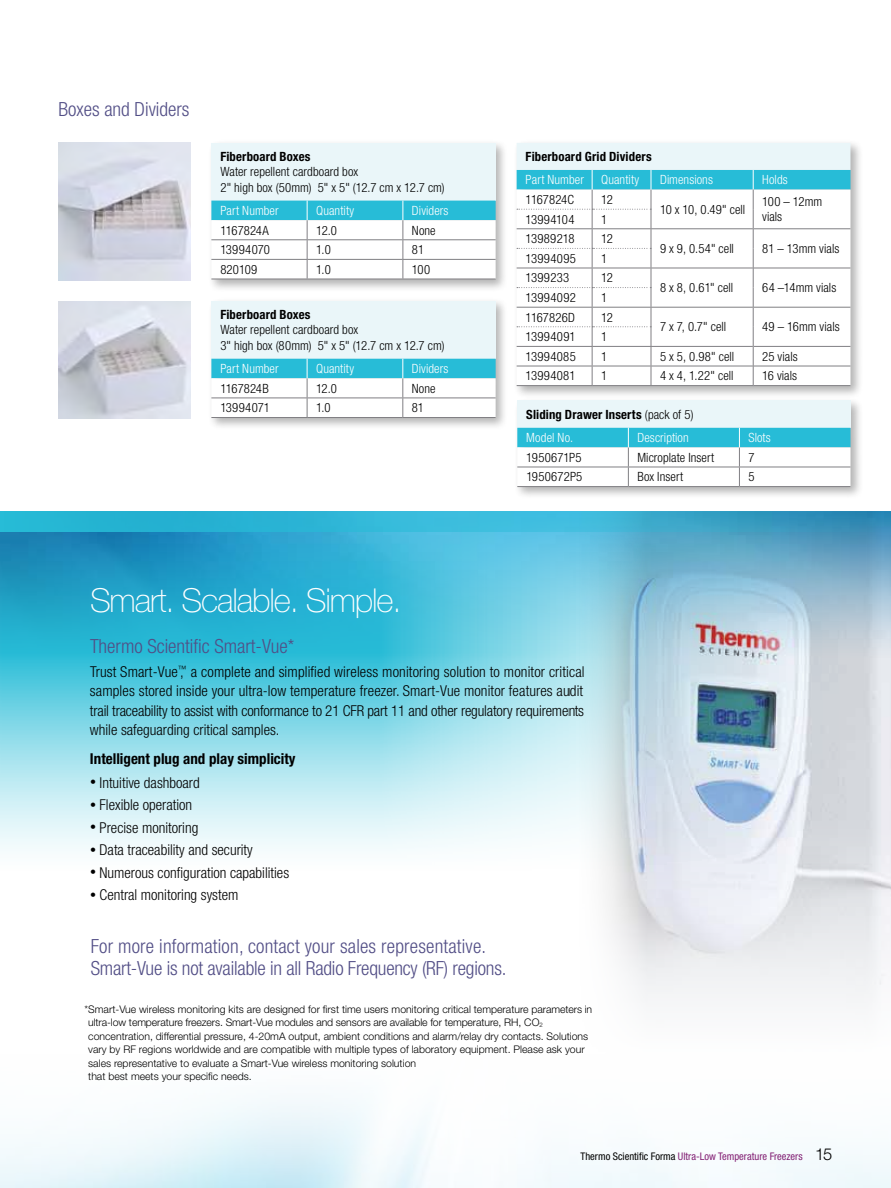
<style>
.page{position:relative;width:891px;height:1188px;background:#fff}
.page>*{position:absolute;margin:0;border:0;box-sizing:border-box;transform-origin:0 0}
.t1{font:100 33px "Helvetica Neue LT Std";letter-spacing:-.035em;color:#fff}
.t2{font:300 condensed 19.5px/22.5px "Helvetica Neue LT Std";color:#524e86}
.t3{font:300 condensed 15px/19.5px "Helvetica Neue LT Std";color:#000;text-align:justify}
.t4{font:700 condensed 15px "Helvetica Neue LT Std";color:#000}
.t5{font:300 condensed 12.75px/15.3px "Helvetica Neue LT Std";letter-spacing:.005em;color:#000}
.t6{font:300 condensed 12.75px "Helvetica Neue LT Std";letter-spacing:.01em;color:#fff}
.t7{font:700 condensed 12.75px/23.4px "Helvetica Neue LT Std";letter-spacing:.015em;color:#000}
.t8{font:300 condensed 12.75px "Helvetica Neue LT Std";letter-spacing:.025em;color:#000}
.t9{font:300 10.5px/13.5px "Helvetica Neue LT Std";color:#000}
.t10{font:condensed 10.5px "Helvetica Neue LT Std";color:#872175}
.s1{font-weight:300}
.s2{font-weight:300;color:#fff}
.s3{font-size:12px}
.s4{font-size:6.15px}
.s5{color:#000}
.s6{font-weight:300;font-stretch:normal;font-size:16.5px;color:#000}
</style>
<div class="page">
<svg style="left:0;top:659px;width:572px;height:192px;background:#a8e3ee"></svg>
<img style="left:0;top:532px;width:572px;height:127px">
<img style="left:572px;top:532px;width:319px;height:509px">
<svg style="left:0;top:512px;width:891px;height:20px;background:#32aed0"></svg>
<img style="left:58px;top:143px;width:132px;height:137px">
<img style="left:58px;top:301px;width:132px;height:117px">
<div style="left:208px;top:139px;width:301px;height:153px;background:#000;opacity:.3"></div>
<div style="left:211px;top:143px;width:285px;height:58px;background:#eaf6f9"></div>
<svg style="left:211px;top:201px;width:285px;height:78px"></svg>
<hr style="left:211px;top:239px;width:96px;height:1px;background:#807f83">
<hr style="left:307px;top:239px;width:96px;height:1px;background:#807f83">
<hr style="left:403px;top:239px;width:93px;height:1px;background:#807f83">
<hr style="left:211px;top:259px;width:96px;height:1px;background:#807f83">
<hr style="left:307px;top:259px;width:96px;height:1px;background:#807f83">
<hr style="left:403px;top:259px;width:93px;height:1px;background:#807f83">
<hr style="left:211px;top:279px;width:96px;height:1px;background:#807f83">
<hr style="left:307px;top:279px;width:96px;height:1px;background:#807f83">
<hr style="left:403px;top:279px;width:93px;height:1px;background:#807f83">
<div style="left:513px;top:139px;width:350px;height:260px;background:#000;opacity:.3"></div>
<hr style="left:517px;top:385px;width:75px;height:1px;background:#807f83">
<hr style="left:592px;top:385px;width:59px;height:1px;background:#807f83">
<hr style="left:651px;top:385px;width:102px;height:1px;background:#807f83">
<hr style="left:753px;top:385px;width:97px;height:1px;background:#807f83">
<svg style="left:517px;top:143px;width:333px;height:242px"></svg>
<div style="left:208px;top:297px;width:301px;height:134px;background:#000;opacity:.3"></div>
<div style="left:211px;top:301px;width:285px;height:58px;background:#eaf6f9"></div>
<svg style="left:211px;top:359px;width:285px;height:58px"></svg>
<hr style="left:211px;top:398px;width:96px;height:1px;background:#807f83">
<hr style="left:307px;top:398px;width:96px;height:1px;background:#807f83">
<hr style="left:403px;top:398px;width:93px;height:1px;background:#807f83">
<hr style="left:211px;top:417px;width:96px;height:1px;background:#807f83">
<hr style="left:307px;top:417px;width:96px;height:1px;background:#807f83">
<hr style="left:403px;top:417px;width:93px;height:1px;background:#807f83">
<div style="left:514px;top:397px;width:349px;height:103px;background:#000;opacity:.3"></div>
<div style="left:517px;top:401px;width:333px;height:27px;background:#eaf6f9"></div>
<svg style="left:517px;top:428px;width:333px;height:58px"></svg>
<hr style="left:517px;top:467px;width:111px;height:1px;background:#807f83">
<hr style="left:628px;top:467px;width:111px;height:1px;background:#807f83">
<hr style="left:739px;top:467px;width:111px;height:1px;background:#807f83">
<hr style="left:517px;top:486px;width:111px;height:1px;background:#807f83">
<hr style="left:628px;top:486px;width:111px;height:1px;background:#807f83">
<hr style="left:739px;top:486px;width:111px;height:1px;background:#807f83">
<h2 class="t2" style="left:58px;top:98px;width:132px">Boxes and Dividers</h2>
<p class="t7" style="left:220px;top:145px;width:92px">Fiberboard Boxes</p>
<p class="t5" style="left:220px;top:164px;width:226px">Water repellent cardboard box<br>2" high box (50mm) 5" x 5" (12.7 cm x 12.7 cm)</p>
<p class="t6" style="left:220px;top:203px;width:60px">Part Number</p>
<p class="t6" style="left:316px;top:203px;width:40px">Quantity</p>
<p class="t6" style="left:412px;top:203px;width:38px">Dividers</p>
<p class="t5" style="left:220px;top:222px;width:50px">1167824A</p>
<p class="t5" style="left:316px;top:222px;width:22px">12.0</p>
<p class="t5" style="left:412px;top:222px;width:25px">None</p>
<p class="t5" style="left:220px;top:242px;width:51px">13994070</p>
<p class="t5" style="left:316px;top:242px;width:16px">1.0</p>
<p class="t5" style="left:412px;top:242px;width:14px">81</p>
<p class="t5" style="left:220px;top:262px;width:39px">820109</p>
<p class="t5" style="left:316px;top:262px;width:16px">1.0</p>
<p class="t5" style="left:412px;top:262px;width:20px">100</p>
<p class="t7" style="left:220px;top:303px;width:92px">Fiberboard Boxes</p>
<p class="t5" style="left:220px;top:322px;width:226px">Water repellent cardboard box<br>3" high box (80mm) 5" x 5" (12.7 cm x 12.7 cm)</p>
<p class="t6" style="left:220px;top:361px;width:60px">Part Number</p>
<p class="t6" style="left:316px;top:361px;width:40px">Quantity</p>
<p class="t6" style="left:412px;top:361px;width:38px">Dividers</p>
<p class="t5" style="left:220px;top:380px;width:50px">1167824B</p>
<p class="t5" style="left:316px;top:380px;width:22px">12.0</p>
<p class="t5" style="left:412px;top:380px;width:25px">None</p>
<p class="t5" style="left:220px;top:400px;width:51px">13994071</p>
<p class="t5" style="left:316px;top:400px;width:16px">1.0</p>
<p class="t5" style="left:412px;top:400px;width:14px">81</p>
<p class="t7" style="left:526px;top:145px;width:128px">Fiberboard Grid Dividers</p>
<p class="t6" style="left:526px;top:173px;width:60px">Part Number</p>
<p class="t6" style="left:601px;top:173px;width:40px">Quantity</p>
<p class="t6" style="left:660px;top:173px;width:54px">Dimensions</p>
<p class="t6" style="left:762px;top:173px;width:27px">Holds</p>
<p class="t5" style="left:526px;top:192px;width:50px">1167824C</p>
<p class="t5" style="left:601px;top:192px;width:13px">12</p>
<p class="t5" style="left:660px;top:201px;width:87px">10 x 10, 0.49" cell</p>
<p class="t5" style="left:762px;top:194px;width:61px">100 – 12mm</p>
<p class="t5" style="left:526px;top:211px;width:50px">13994104</p>
<p class="t5" style="left:601px;top:211px;width:8px">1</p>
<p class="t5" style="left:762px;top:209px;width:22px">vials</p>
<p class="t5" style="left:526px;top:231px;width:50px">13989218</p>
<p class="t5" style="left:601px;top:231px;width:13px">12</p>
<p class="t5" style="left:660px;top:241px;width:76px">9 x 9, 0.54" cell</p>
<p class="t5" style="left:762px;top:241px;width:79px">81 – 13mm vials</p>
<p class="t8" style="left:526px;top:251px;width:52px">13994095</p>
<p class="t5" style="left:601px;top:251px;width:8px">1</p>
<p class="t5" style="left:526px;top:270px;width:45px">1399233</p>
<p class="t5" style="left:601px;top:270px;width:13px">12</p>
<p class="t5" style="left:660px;top:280px;width:75px">8 x 8, 0.61" cell</p>
<p class="t5" style="left:762px;top:280px;width:76px">64 –14mm vials</p>
<p class="t8" style="left:526px;top:290px;width:52px">13994092</p>
<p class="t5" style="left:601px;top:290px;width:8px">1</p>
<p class="t5" style="left:526px;top:309px;width:51px">1167826D</p>
<p class="t5" style="left:601px;top:309px;width:13px">12</p>
<p class="t5" style="left:660px;top:319px;width:68px">7 x 7, 0.7" cell</p>
<p class="t5" style="left:762px;top:319px;width:79px">49 – 16mm vials</p>
<p class="t8" style="left:526px;top:329px;width:52px">13994091</p>
<p class="t5" style="left:601px;top:329px;width:8px">1</p>
<p class="t8" style="left:526px;top:349px;width:52px">13994085</p>
<p class="t5" style="left:601px;top:349px;width:8px">1</p>
<p class="t5" style="left:660px;top:349px;width:76px">5 x 5, 0.98" cell</p>
<p class="t5" style="left:762px;top:349px;width:37px">25 vials</p>
<p class="t5" style="left:526px;top:368px;width:51px">13994081</p>
<p class="t5" style="left:601px;top:368px;width:8px">1</p>
<p class="t5" style="left:660px;top:368px;width:75px">4 x 4, 1.22" cell</p>
<p class="t5" style="left:762px;top:368px;width:36px">16 vials</p>
<p class="t7" style="left:526px;top:402px;width:169px">Sliding Drawer Inserts <span class="s1">(pack of 5)<br></span><span class="s2">Model No.</span></p>
<p class="t6" style="left:637px;top:430px;width:53px">Description</p>
<p class="t6" style="left:748px;top:430px;width:24px">Slots</p>
<p class="t5" style="left:526px;top:449px;width:57px">1950671P5</p>
<p class="t5" style="left:637px;top:449px;width:78px">Microplate Insert</p>
<p class="t5" style="left:748px;top:449px;width:8px">7</p>
<p class="t5" style="left:526px;top:469px;width:58px">1950672P5</p>
<p class="t5" style="left:637px;top:469px;width:47px">Box Insert</p>
<p class="t5" style="left:748px;top:469px;width:8px">5</p>
<h1 class="t1" style="left:90px;top:582px;width:313px">Smart. Scalable. Simple.</h1>
<h2 class="t2" style="left:90px;top:634px;width:206px">Thermo Scientific Smart-Vue*</h2>
<p class="t3" style="left:90px;top:662px;width:496px">Trust Smart-Vue<sup>™</sup>, a complete and simplified wireless monitoring solution to monitor critical samples stored inside your ultra-low temperature freezer. Smart-Vue monitor features audit trail traceability to assist with conformance to 21 CFR part 11 and other regulatory requirements while safeguarding critical samples.</p>
<h3 class="t4" style="left:90px;top:749px;width:207px">Intelligent plug and play simplicity</h3>
<h3 class="t3" style="left:90px;top:773px;width:111px"><span class="s3">•</span> Intuitive dashboard</h3>
<h3 class="t3" style="left:90px;top:795px;width:104px"><span class="s3">•</span> Flexible operation</h3>
<h3 class="t3" style="left:90px;top:818px;width:110px"><span class="s3">•</span> Precise monitoring</h3>
<h3 class="t3" style="left:90px;top:840px;width:164px"><span class="s3">•</span> Data traceability and security</h3>
<h3 class="t3" style="left:90px;top:863px;width:201px"><span class="s3">•</span> Numerous configuration capabilities</h3>
<h3 class="t3" style="left:90px;top:885px;width:150px"><span class="s3">•</span> Central monitoring system</h3>
<h2 class="t2" style="left:91px;top:934px;width:417px">For more information, contact your sales representative.<br>Smart-Vue is not available in all Radio Frequency (RF) regions.</h2>
<p class="t9" style="left:88px;top:1002px;width:506px;text-indent:-4px">*Smart-Vue wireless monitoring kits are designed for first time users monitoring critical temperature parameters in ultra-low temperature freezers. Smart-Vue modules and sensors are available for temperature, RH, CO<span class="s4">2 </span>concentration, differential pressure, 4-20mA output, ambient conditions and alarm/relay dry contacts. Solutions vary by RF regions worldwide and are compatible with multiple types of laboratory equipment. Please ask your sales representative to evaluate a Smart-Vue wireless monitoring solution<br>that best meets your specific needs.</p>
<p class="t10" style="left:581px;top:1150px;width:253px"><span class="s5">Thermo Scientific Forma</span> Ultra-Low Temperature Freezers <span class="s6">15</span></p>
</div>
